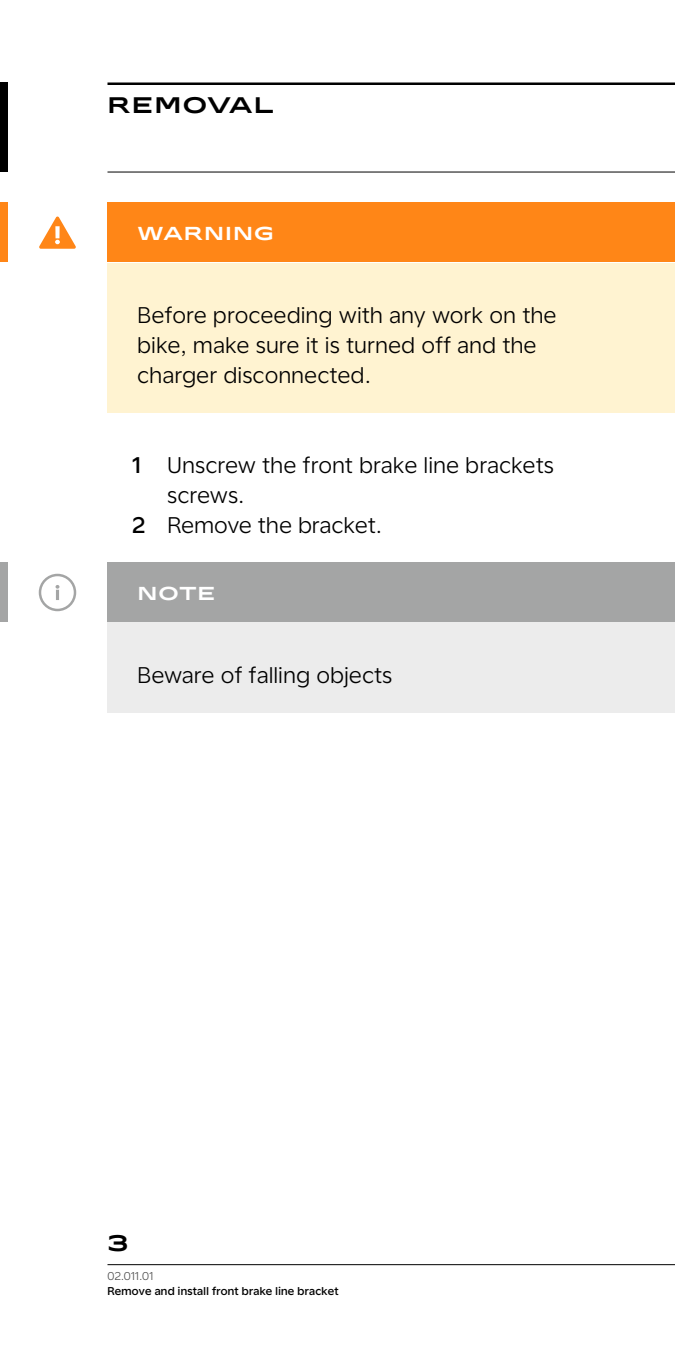
<style>
.page{position:relative;width:675px;height:1350px;background:#fff}
.page>*{position:absolute;margin:0;border:0;box-sizing:border-box;transform-origin:0 0}
.Box_copy{font:22.5px/30px "Universal Sans Display 300";letter-spacing:.03em;color:#000}
.Main_sections{font:500 22.5px "Stark Sans";letter-spacing:.06em;color:#000}
.Box_name{font:500 18.75px "Stark Sans";letter-spacing:.06em;color:#fff}
.t1{font:11.25px "Universal Sans Display 500";letter-spacing:.03em;color:#000}
.t2{font:11.25px "Universal Sans Display 300";letter-spacing:.03em;color:#4d4d4d}
.s1{font-family:"Universal Sans Display 500"}
</style>
<div class="page">
<hr style="left:108px;top:1265px;width:567px;height:1px;background:#000">
<div style="left:0;top:82px;width:8px;height:90px;background:#000"></div>
<hr style="left:108px;top:82px;width:567px;height:3px;background:#000">
<hr style="left:108px;top:172px;width:567px;height:1px;background:#000">
<div style="left:108px;top:202px;width:567px;height:60px;background:#ff8617"></div>
<div style="left:108px;top:263px;width:567px;height:149px;background:#fff3d1"></div>
<div style="left:108px;top:562px;width:567px;height:60px;background:#a4a5a5"></div>
<div style="left:108px;top:622px;width:567px;height:91px;background:#ececec"></div>
<div style="left:0;top:202px;width:8px;height:60px;background:#ff8617"></div>
<svg style="left:39px;top:216px;width:37px;height:33px"></svg>
<div style="left:0;top:562px;width:8px;height:60px;background:#a4a5a5"></div>
<svg style="left:39px;top:574px;width:37px;height:37px"></svg>
<p class="Main_sections" style="left:108px;top:89px;width:167px">REMOVAL</p>
<p class="Box_name" style="left:138px;top:221px;width:138px">WARNING</p>
<p class="Box_copy" style="left:138px;top:300px;width:420px">Before proceeding with any work on the bike, make sure it is turned off and the charger disconnected.</p>
<p class="Box_copy" style="left:168px;top:450px;width:388px;text-indent:-35px"><span class="s1">1</span> Unscrew the front brake line brackets screws.</p>
<p class="Box_copy" style="left:132px;top:510px;width:251px"><span class="s1">2</span> Remove the bracket.</p>
<p class="Box_name" style="left:138px;top:581px;width:79px">NOTE</p>
<p class="Box_copy" style="left:138px;top:660px;width:256px">Beware of falling objects</p>
<p class="Main_sections" style="left:108px;top:1228px;width:22px">3</p>
<p class="t2" style="left:108px;top:1270px;width:47px">02.011.01</p>
<p class="t1" style="left:108px;top:1285px;width:233px">Remove and install front brake line bracket</p>
</div>
